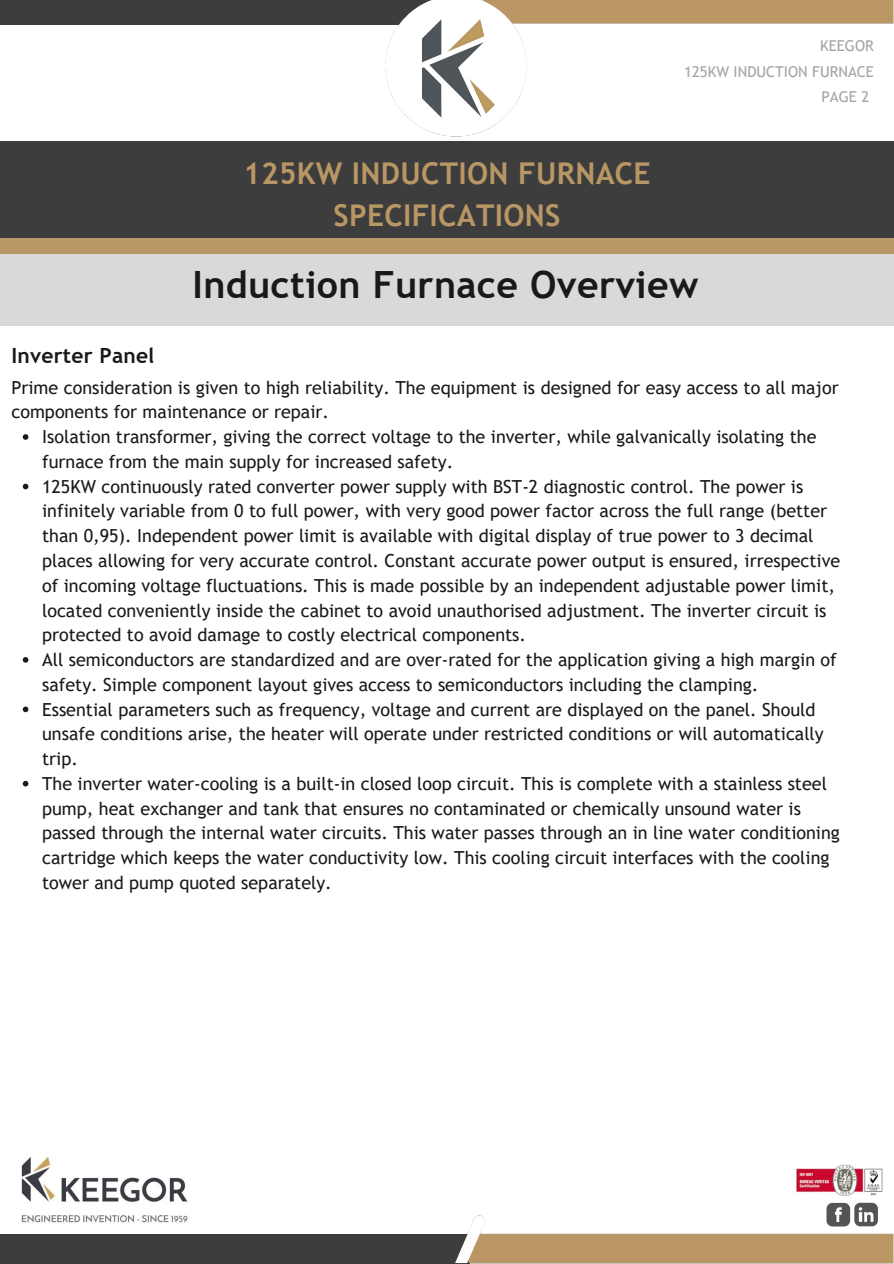
<style>
.page{position:relative;width:894px;height:1264px;background:#fff}
.page>*{position:absolute;margin:0;border:0;box-sizing:border-box;transform-origin:0 0}
.t1{font:700 37.5px "Trebuchet MS";letter-spacing:.01em;color:#191919}
.t2{font:700 30px/41.7px "Trebuchet MS";letter-spacing:.01em;color:#b99764;text-align:center}
.t3{font:700 21px "Trebuchet MS";letter-spacing:.01em;color:#191919}
.t4{font:18px/24.8px "Trebuchet MS";color:#191919}
.t5{font:15px "Trebuchet MS";color:#a4a4a4}
</style>
<div class="page">
<div style="left:0;top:162px;width:892px;height:163px;background:#d9d9d9"></div>
<img style="left:795px;top:1164px;width:88px;height:32px">
<img style="left:21px;top:1156px;width:167px;height:67px">
<div style="left:0;top:0;width:378px;height:25px;background:#3d3d3d"></div>
<img style="left:378px;top:0;width:515px;height:144px">
<img style="left:411px;top:9px;width:91px;height:122px">
<svg style="left:827px;top:1202px;width:50px;height:5px"></svg>
<div style="left:0;top:1234px;width:444px;height:29px;background:#3d3d3d"></div>
<img style="left:444px;top:1207px;width:449px;height:56px">
<div style="left:0;top:141px;width:892px;height:102px;background:#3d3d3d"></div>
<div style="left:0;top:238px;width:892px;height:15px;background:#b99764"></div>
<svg style="left:23px;top:434px;width:5px;height:6px"></svg>
<svg style="left:23px;top:483px;width:5px;height:6px"></svg>
<svg style="left:23px;top:657px;width:5px;height:5px"></svg>
<svg style="left:23px;top:706px;width:5px;height:6px"></svg>
<svg style="left:23px;top:780px;width:5px;height:6px"></svg>
<p class="t5" style="left:820px;top:37px;width:55px">KEEGOR</p>
<p class="t5" style="left:684px;top:62px;width:191px">125KW INDUCTION FURNACE</p>
<p class="t3" style="left:12px;top:343px;width:144px">Inverter Panel</p>
<p class="t2" style="left:243px;top:152px;width:409px">125KW INDUCTION FURNACE<br>SPECIFICATIONS</p>
<p class="t1" style="left:192px;top:262px;width:507px">Induction Furnace Overview</p>
<p class="t5" style="left:821px;top:88px;width:49px">PAGE 2</p>
<p class="t4" style="left:12px;top:375px;width:828px">Prime consideration is given to high reliability. The equipment is designed for easy access to all major components for maintenance or repair.</p>
<h2 class="t4" style="left:42px;top:424px;width:775px">Isolation transformer, giving the correct voltage to the inverter, while galvanically isolating the furnace from the main supply for increased safety.</h2>
<h1 class="t4" style="left:42px;top:474px;width:799px">125KW continuously rated converter power supply with BST-2 diagnostic control. The power is infinitely variable from 0 to full power, with very good power factor across the full range (better than 0,95). Independent power limit is available with digital display of true power to 3 decimal places allowing for very accurate control. Constant accurate power output is ensured, irrespective of incoming voltage fluctuations. This is made possible by an independent adjustable power limit, located conveniently inside the cabinet to avoid unauthorised adjustment. The inverter circuit is protected to avoid damage to costly electrical components.</h1>
<h3 class="t4" style="left:42px;top:647px;width:796px">All semiconductors are standardized and are over-rated for the application giving a high margin of safety. Simple component layout gives access to semiconductors including the clamping.</h3>
<h4 class="t4" style="left:42px;top:696px;width:783px">Essential parameters such as frequency, voltage and current are displayed on the panel. Should unsafe conditions arise, the heater will operate under restricted conditions or will automatically trip.</h4>
<p class="t4" style="left:42px;top:771px;width:799px">The inverter water-cooling is a built-in closed loop circuit. This is complete with a stainless steel pump, heat exchanger and tank that ensures no contaminated or chemically unsound water is passed through the internal water circuits. This water passes through an in line water conditioning cartridge which keeps the water conductivity low. This cooling circuit interfaces with the cooling tower and pump quoted separately.</p>
</div>
